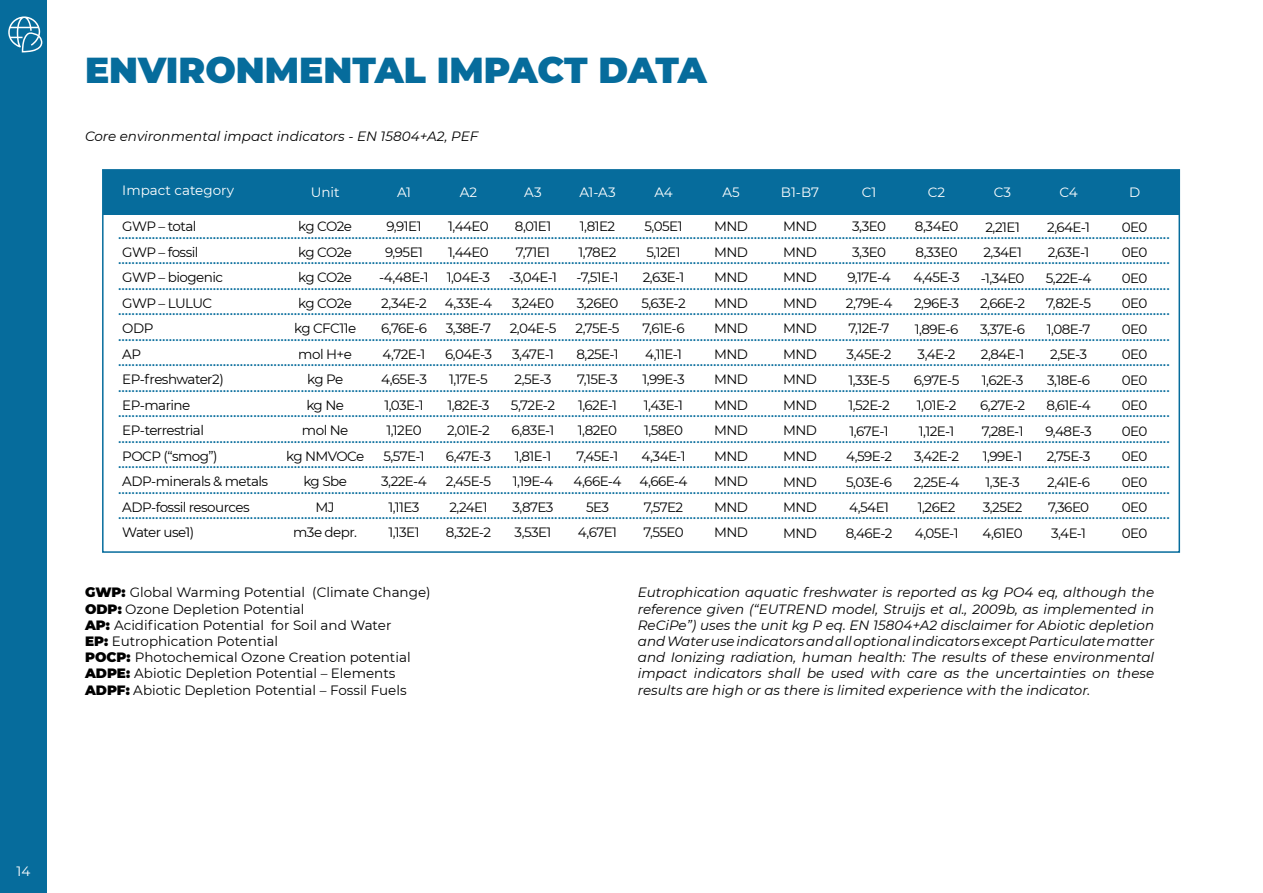
<style>
.page{position:relative;width:1263px;height:893px;background:#fff}
.page>*{position:absolute;margin:0;border:0;box-sizing:border-box;transform-origin:0 0}
.t1{font:900 36px "Montserrat";color:#066c9c}
.t2{font:13.5px/25.5px "Montserrat";letter-spacing:-.04em;color:#000;text-align:center}
.t3{font:italic 13.5px/16.2px "Montserrat";color:#000;text-align:justify}
.t4{font:13.5px/16.2px "Montserrat";color:#000}
.t5{font:13.5px "Montserrat";color:#fff}
.t6{font:700 10.5px "Montserrat";color:#066c9c}
.s1{font-weight:900}
</style>
<div class="page">
<div style="left:0;top:0;width:47px;height:893px;background:#066c9c"></div>
<svg style="left:8px;top:16px;width:35px;height:36px"></svg>
<div style="left:103px;top:170px;width:1076px;height:44px;background:#066c9c"></div>
<div style="left:102px;top:169px;width:1078px;height:384px;border:2px solid #066c9c"></div>
<h1 class="t1" style="left:85px;top:44px;width:623px">ENVIRONMENTAL IMPACT DATA</h1>
<p class="t3" style="left:85px;top:128px;width:395px">Core environmental impact indicators - EN 15804+A2, PEF</p>
<p class="t5" style="left:122px;top:181px;width:113px">Impact category</p>
<p class="t2" style="left:122px;top:213px;width:147px;text-align:left">GWP – total<br>GWP – fossil<br>GWP – biogenic<br>GWP – LULUC<br>ODP<br>AP<br>EP-freshwater2)<br>EP-marine<br>EP-terrestrial<br>POCP (“smog”)<br>ADP-minerals &amp; metals<br>ADP-fossil resources<br>Water use1)</p>
<p class="t5" style="left:311px;top:183px;width:30px">Unit</p>
<p class="t2" style="left:286px;top:213px;width:80px">kg CO2e<br>kg CO2e<br>kg CO2e<br>kg CO2e<br>kg CFC11e mol H+e<br>kg Pe<br>kg Ne<br>mol Ne<br>kg NMVOCe kg Sbe<br>MJ<br>m3e depr.</p>
<p class="t5" style="left:460px;top:183px;width:19px">A2</p>
<p class="t2" style="left:445px;top:213px;width:49px">1,44E0<br>1,44E0<br>1,04E‐3<br>4,33E‐4<br>3,38E‐7<br>6,04E‐3<br>1,17E‐5<br>1,82E‐3<br>2,01E‐2<br>6,47E‐3<br>2,45E‐5<br>2,24E1<br>8,32E‐2</p>
<p class="t5" style="left:397px;top:183px;width:15px">A1</p>
<p class="t2" style="left:379px;top:213px;width:51px">9,91E1<br>9,95E1 ‐4,48E‐1<br>2,34E‐2<br>6,76E‐6<br>4,72E‐1<br>4,65E‐3<br>1,03E‐1<br>1,12E0<br>5,57E‐1<br>3,22E‐4<br>1,11E3<br>1,13E1</p>
<p class="t5" style="left:862px;top:183px;width:16px">C1</p>
<p class="t2" style="left:846px;top:213px;width:48px">3,3E0<br>3,3E0<br>9,17E‐4<br>2,79E‐4<br>7,12E‐7<br>3,45E‐2<br>1,33E‐5<br>1,52E‐2<br>1,67E‐1<br>4,59E‐2<br>5,03E‐6<br>4,54E1<br>8,46E‐2</p>
<p class="t5" style="left:928px;top:183px;width:19px">C2</p>
<p class="t2" style="left:913px;top:213px;width:48px">8,34E0<br>8,33E0<br>4,45E‐3<br>2,96E‐3<br>1,89E‐6<br>3,4E‐2<br>6,97E‐5<br>1,01E‐2<br>1,12E‐1<br>3,42E‐2<br>2,25E‐4<br>1,26E2<br>4,05E‐1</p>
<p class="t5" style="left:524px;top:183px;width:19px">A3</p>
<p class="t2" style="left:509px;top:213px;width:49px">8,01E1<br>7,71E1 ‐3,04E‐1<br>3,24E0<br>2,04E‐5<br>3,47E‐1<br>2,5E‐3<br>5,72E‐2<br>6,83E‐1<br>1,81E‐1<br>1,19E‐4<br>3,87E3<br>3,53E1</p>
<p class="t5" style="left:994px;top:183px;width:19px">C3</p>
<p class="t2" style="left:980px;top:213px;width:47px">2,21E1<br>2,34E1 ‐1,34E0<br>2,66E‐2<br>3,37E‐6<br>2,84E‐1<br>1,62E‐3<br>6,27E‐2<br>7,28E‐1<br>1,99E‐1<br>1,3E‐3<br>3,25E2<br>4,61E0</p>
<p class="t5" style="left:579px;top:183px;width:38px">A1-A3</p>
<p class="t2" style="left:573px;top:213px;width:50px">1,81E2<br>1,78E2 ‐7,51E‐1<br>3,26E0<br>2,75E‐5<br>8,25E‐1<br>7,15E‐3<br>1,62E‐1<br>1,82E0<br>7,45E‐1<br>4,66E‐4<br>5E3<br>4,67E1</p>
<p class="t5" style="left:1059px;top:183px;width:20px">C4</p>
<p class="t2" style="left:1045px;top:213px;width:48px">2,64E‐1<br>2,63E‐1<br>5,22E‐4<br>7,82E‐5<br>1,08E‐7<br>2,5E‐3<br>3,18E‐6<br>8,61E‐4<br>9,48E‐3<br>2,75E‐3<br>2,41E‐6<br>7,36E0<br>3,4E‐1</p>
<p class="t5" style="left:654px;top:183px;width:20px">A4</p>
<p class="t2" style="left:639px;top:213px;width:50px">5,05E1<br>5,12E1<br>2,63E‐1<br>5,63E‐2<br>7,61E‐6<br>4,11E‐1<br>1,99E‐3<br>1,43E‐1<br>1,58E0<br>4,34E‐1<br>4,66E‐4<br>7,57E2<br>7,55E0</p>
<p class="t5" style="left:722px;top:183px;width:19px">A5</p>
<p class="t2" style="left:714px;top:213px;width:35px;text-align:justify">MND MND MND MND MND MND MND MND MND MND MND MND MND</p>
<p class="t5" style="left:781px;top:183px;width:40px">B1-B7</p>
<p class="t2" style="left:783px;top:213px;width:35px;text-align:justify">MND MND MND MND MND MND MND MND MND MND MND MND MND</p>
<p class="t5" style="left:1129px;top:183px;width:13px">D</p>
<p class="t2" style="left:1122px;top:213px;width:27px;text-align:justify">0E0<br>0E0<br>0E0<br>0E0<br>0E0<br>0E0<br>0E0<br>0E0<br>0E0<br>0E0<br>0E0<br>0E0<br>0E0</p>
<p class="t6" style="left:118px;top:227px;width:1052px">.......................................................................................................................................................................................................................................................................................................................</p>
<p class="t6" style="left:118px;top:253px;width:1052px">.......................................................................................................................................................................................................................................................................................................................</p>
<p class="t6" style="left:118px;top:278px;width:1052px">.......................................................................................................................................................................................................................................................................................................................</p>
<p class="t6" style="left:118px;top:304px;width:1052px">.......................................................................................................................................................................................................................................................................................................................</p>
<p class="t6" style="left:118px;top:329px;width:1052px">.......................................................................................................................................................................................................................................................................................................................</p>
<p class="t6" style="left:118px;top:355px;width:1052px">.......................................................................................................................................................................................................................................................................................................................</p>
<p class="t6" style="left:118px;top:380px;width:1052px">.......................................................................................................................................................................................................................................................................................................................</p>
<p class="t6" style="left:118px;top:406px;width:1052px">.......................................................................................................................................................................................................................................................................................................................</p>
<p class="t6" style="left:118px;top:431px;width:1052px">.......................................................................................................................................................................................................................................................................................................................</p>
<p class="t6" style="left:118px;top:457px;width:1052px">.......................................................................................................................................................................................................................................................................................................................</p>
<p class="t6" style="left:118px;top:482px;width:1052px">.......................................................................................................................................................................................................................................................................................................................</p>
<p class="t6" style="left:118px;top:508px;width:1052px">.......................................................................................................................................................................................................................................................................................................................</p>
<p class="t4" style="left:85px;top:584px;width:347px"><span class="s1">GWP:</span> Global Warming Potential (Climate Change)<br><span class="s1">ODP:</span> Ozone Depletion Potential<br><span class="s1">AP:</span> Acidification Potential for Soil and Water<br><span class="s1">EP:</span> Eutrophication Potential<br><span class="s1">POCP:</span> Photochemical Ozone Creation potential <span class="s1">ADPE:</span> Abiotic Depletion Potential – Elements <span class="s1">ADPF:</span> Abiotic Depletion Potential – Fossil Fuels</p>
<p class="t3" style="left:638px;top:584px;width:518px">Eutrophication aquatic freshwater is reported as kg PO4 eq, although the reference given (“EUTREND model, Struijs et al., 2009b, as implemented in ReCiPe”) uses the unit kg P eq. EN 15804+A2 disclaimer for Abiotic depletion and Water use indicators and all optional indicators except Particulate matter and Ionizing radiation, human health: The results of these environmental impact indicators shall be used with care as the uncertainties on these results are high or as there is limited experience with the indicator.</p>
<p class="t5" style="left:17px;top:862px;width:15px">14</p>
</div>
